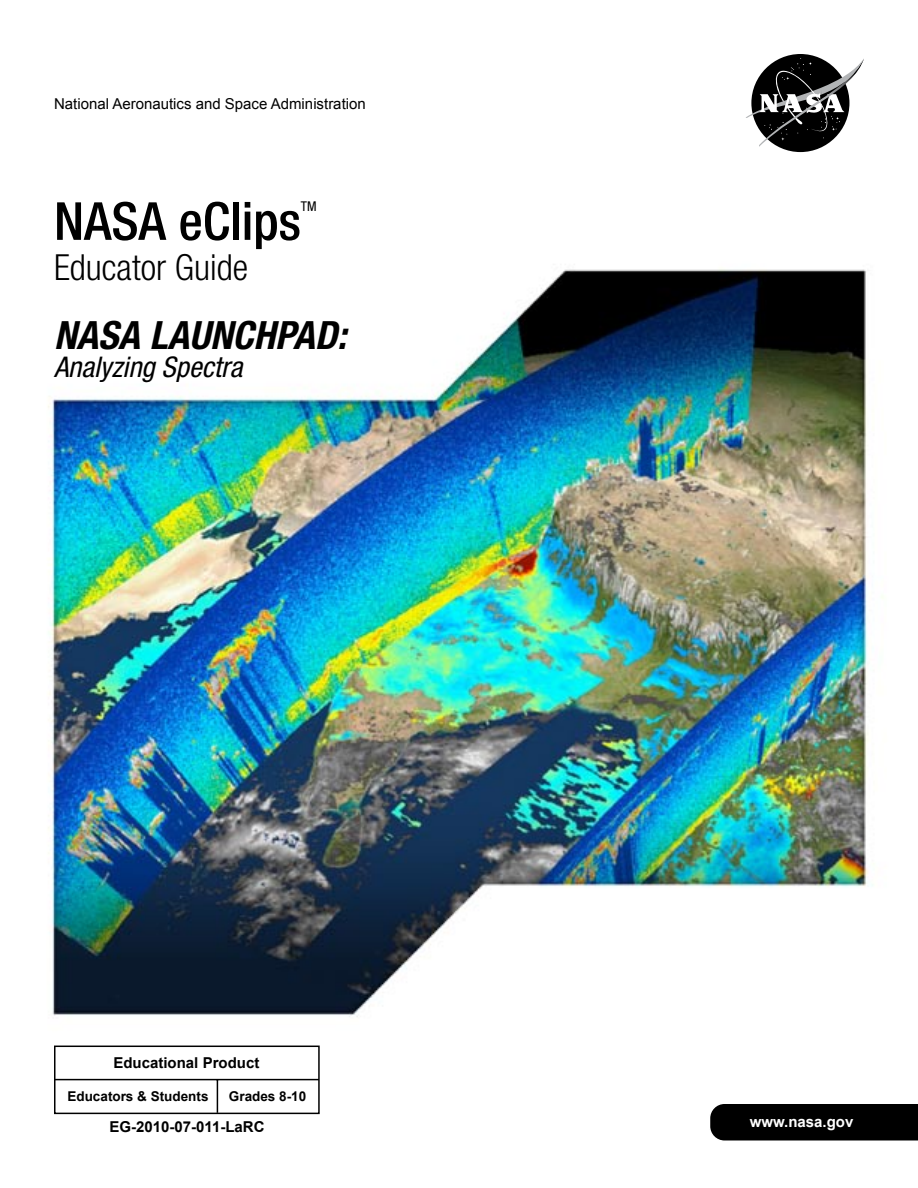
<style>
.page{position:relative;width:918px;height:1188px;background:#fff}
.page>*{position:absolute;margin:0;border:0;box-sizing:border-box;transform-origin:0 0}
.t1{font:500 condensed 52.5px "Helvetica Neue";color:#000}
.t2{font:italic 700 condensed 39px "Helvetica Neue";color:#000}
.t3{font:300 condensed 36px "Helvetica Neue";color:#000}
.t4{font:italic condensed 28.5px "Helvetica Neue";color:#000}
.t5{font:15px "Arial";color:#000}
.t6{font:700 15px "Arial";color:#000}
.t7{font:700 15px "Arial";color:#fff}
.t8{font:700 13.5px "Arial";color:#000}
.t9{font:condensed 13.5px "Helvetica Neue";color:#000}
</style>
<div class="page">
<img style="left:48px;top:54px;width:835px;height:1061px">
<div style="left:55px;top:1046px;width:264px;height:67px;background:#fff"></div>
<div style="left:54px;top:1046px;width:266px;height:68px;border:2px solid #000"></div>
<hr style="left:55px;top:1079px;width:264px;height:1px;background:#000">
<hr style="left:217px;top:1080px;width:1px;height:33px;background:#000">
<svg style="left:708px;top:1102px;width:210px;height:39px;background:#161616"></svg>
<div style="left:751px;top:54px;width:98px;height:98px;background:#000;border-radius:50%"></div>
<svg style="left:746px;top:58px;width:118px;height:89px"></svg>
<p class="t5" style="left:54px;top:94px;width:313px">National Aeronautics and Space Administration</p>
<h1 class="t1" style="left:54px;top:190px;width:248px">NASA eClips</h1>
<p class="t9" style="left:301px;top:199px;width:17px">TM</p>
<h3 class="t3" style="left:54px;top:247px;width:196px">Educator Guide</h3>
<h2 class="t2" style="left:54px;top:311px;width:294px">NASA LAUNCHPAD:</h2>
<h3 class="t4" style="left:54px;top:351px;width:190px">Analyzing Spectra</h3>
<p class="t6" style="left:113px;top:1053px;width:147px">Educational Product</p>
<p class="t8" style="left:67px;top:1088px;width:143px">Educators &amp; Students</p>
<p class="t8" style="left:229px;top:1088px;width:79px">Grades 8-10</p>
<p class="t6" style="left:110px;top:1116px;width:157px">EG-2010-07-011-LaRC</p>
<p class="t7" style="left:750px;top:1112px;width:105px">www.nasa.gov</p>
</div>
